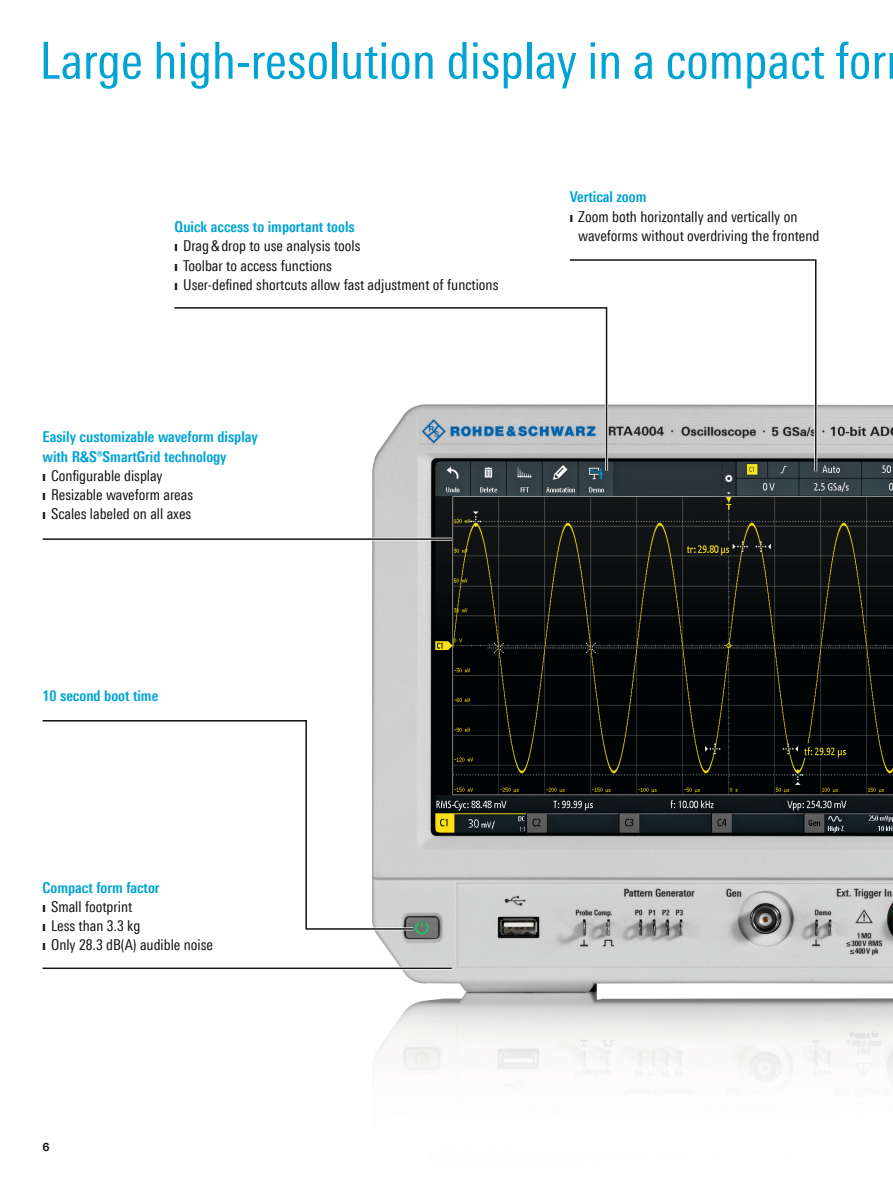
<style>
.page{position:relative;width:893px;height:1191px;background:#fff}
.page>*{position:absolute;margin:0;border:0;box-sizing:border-box;transform-origin:0 0}
.t1{font:51px "Linotype Univers 420 Cn";color:#00a3d3}
.t2{font:15px/19.2px "Linotype Univers 420 Cn";color:#131413}
.t3{font:700 15px/19.2px "Linotype Univers 620 Cn";color:#00a3d3}
.t4{font:700 11.25px "Linotype Univers 630";color:#131413}
.s1{font-family:"Linotype Univers 330";font-weight:300;font-size:14.25px}
</style>
<div class="page">
<img style="left:372px;top:404px;width:521px;height:681px">
<svg style="left:42px;top:719px;width:373px;height:211px"></svg>
<hr style="left:43px;top:537px;width:409px;height:3px;background:#fff">
<hr style="left:43px;top:538px;width:409px;height:2px;background:#131413">
<svg style="left:372px;top:472px;width:195px;height:2px"></svg>
<svg style="left:174px;top:307px;width:393px;height:165px"></svg>
<hr style="left:43px;top:966px;width:409px;height:3px;background:#fff">
<hr style="left:43px;top:967px;width:409px;height:2px;background:#131413">
<svg style="left:568px;top:259px;width:249px;height:214px"></svg>
<h1 class="t1" style="left:40px;top:31px;width:848px">Large high-resolution display in a compact for</h1>
<p class="t3" style="left:175px;top:217px;width:182px">Quick access to important tools</p>
<p class="t2" style="left:175px;top:236px;width:325px"><span class="s1">❙</span> Drag&amp;drop to use analysis tools<br><span class="s1">❙</span> Toolbar to access functions<br><span class="s1">❙</span> User-defined shortcuts allow fast adjustment of functions</p>
<p class="t3" style="left:43px;top:427px;width:217px">Easily customizable waveform display with R&amp;S®SmartGrid technology</p>
<p class="t2" style="left:43px;top:466px;width:152px"><span class="s1">❙</span> Configurable display<br><span class="s1">❙</span> Resizable waveform areas <span class="s1">❙</span> Scales labeled on all axes</p>
<p class="t3" style="left:43px;top:686px;width:117px">10 second boot time</p>
<p class="t3" style="left:43px;top:877px;width:119px">Compact form factor</p>
<p class="t2" style="left:43px;top:896px;width:172px"><span class="s1">❙</span> Small footprint<br><span class="s1">❙</span> Less than 3.3 kg<br><span class="s1">❙</span> Only 28.3 dB(A) audible noise</p>
<p class="t3" style="left:570px;top:187px;width:78px">Vertical zoom</p>
<p class="t2" style="left:578px;top:207px;width:243px;text-indent:-9px"><span class="s1">❙</span> Zoom both horizontally and vertically on waveforms without overdriving the frontend</p>
<p class="t4" style="left:43px;top:1139px;width:9px">6</p>
</div>
